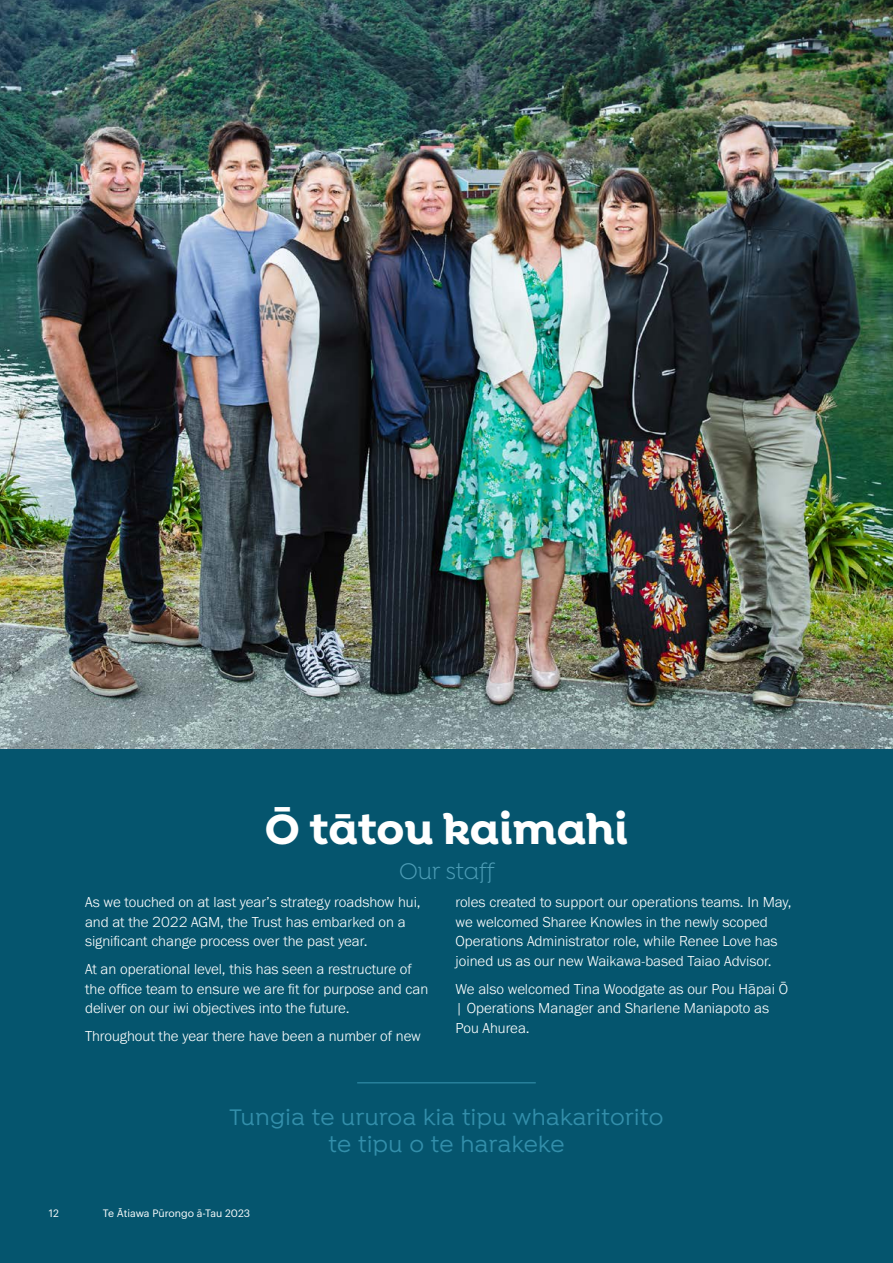
<style>
.page{position:relative;width:893px;height:1263px;background:#05556e}
.page>*{position:absolute;margin:0;border:0;box-sizing:border-box;transform-origin:0 0}
.t1{font:700 45px "Isidora Alt";color:#fff}
.t2{font:500 24px/27px "Isidora";letter-spacing:.02em;color:#338fab;text-align:center}
.t3{font:24px "Isidora Alt";color:#4d9db6}
.t4{font:300 15px/19.5px "Franklin Gothic URW";color:#fff}
.t5{font:10.5px "Graphik";color:#fff}
</style>
<div class="page">
<img style="left:0;top:0;width:893px;height:748px">
<hr style="left:357px;top:1082px;width:179px;height:1px;background:#338fab">
<h1 class="t1" style="left:265px;top:801px;width:364px">Ō tātou kaimahi</h1>
<h2 class="t3" style="left:399px;top:858px;width:97px">Our staff</h2>
<p class="t4" style="left:85px;top:892px;width:337px">As we touched on at last year’s strategy roadshow hui, and at the 2022 AGM, the Trust has embarked on a significant change process over the past year.</p>
<p class="t4" style="left:85px;top:959px;width:345px">At an operational level, this has seen a restructure of the office team to ensure we are fit for purpose and can deliver on our iwi objectives into the future.</p>
<p class="t4" style="left:85px;top:1026px;width:337px">Throughout the year there have been a number of new</p>
<p class="t4" style="left:455px;top:892px;width:338px">roles created to support our operations teams. In May, we welcomed Sharee Knowles in the newly scoped Operations Administrator role, while Renee Love has joined us as our new Waikawa-based Taiao Advisor.</p>
<p class="t4" style="left:455px;top:979px;width:334px">We also welcomed Tina Woodgate as our Pou Hāpai Ō | Operations Manager and Sharlene Maniapoto as<br>Pou Ahurea.</p>
<h2 class="t2" style="left:230px;top:1105px;width:435px">Tungia te ururoa kia tipu whakaritorito te tipu o te harakeke</h2>
<p class="t5" style="left:49px;top:1205px;width:12px">12</p>
<p class="t5" style="left:103px;top:1205px;width:149px">Te Ātiawa Pūrongo ā-Tau 2023</p>
</div>
